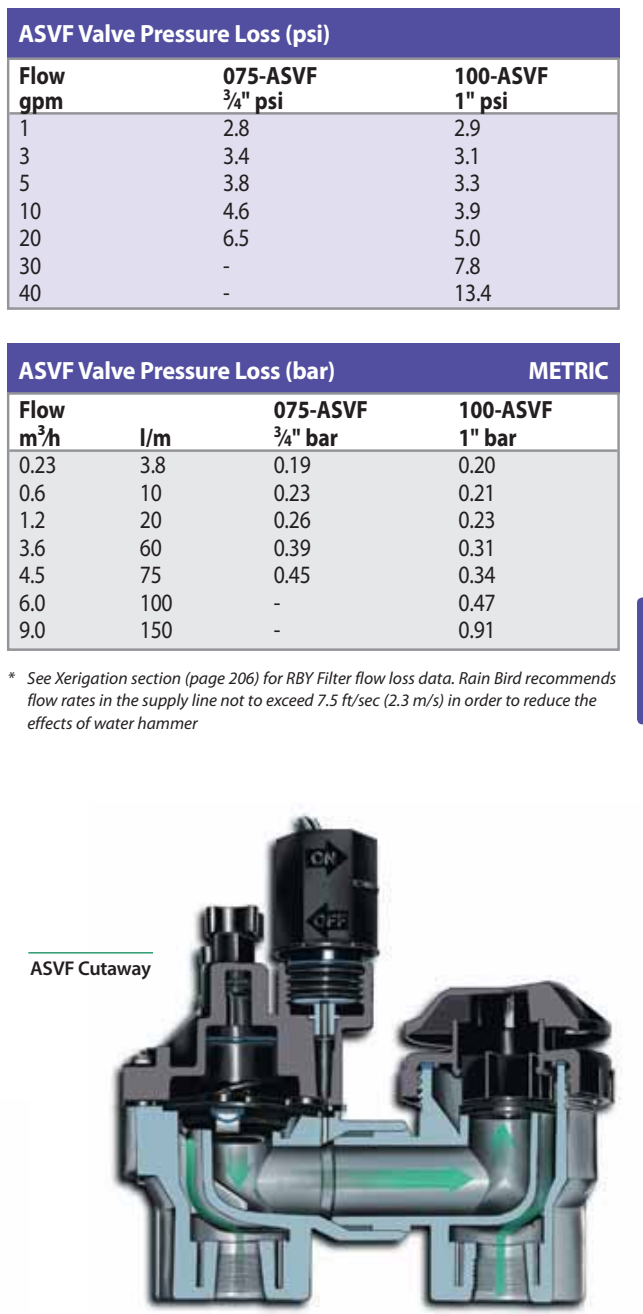
<style>
.page{position:relative;width:643px;height:1314px;background:#fff}
.page>*{position:absolute;margin:0;border:0;box-sizing:border-box;transform-origin:0 0}
.t1{font:25px "Myriad Pro";letter-spacing:-.01em;color:#231f20;scale:.87 1}
.t2{font:700 25px "Myriad Pro";color:#231f20;scale:.87 1}
.t3{font:700 25px "Myriad Pro";letter-spacing:-.015em;color:#fff;scale:.96 1}
.t4{font:600 20px "Myriad Pro";letter-spacing:-.015em;color:#231f20}
.t5{font:italic 17.5px/22.5px "Myriad Pro";color:#231f20}
.s1{font-size:16.25px}
</style>
<div class="page">
<svg style="left:637px;top:597px;width:5px;height:127px"></svg>
<img style="left:90px;top:806px;width:532px;height:508px">
<hr style="left:28px;top:952px;width:125px;height:1px;background:#008752">
<div style="left:7px;top:114px;width:612px;height:195px;background:#e0deef"></div>
<div style="left:7px;top:9px;width:612px;height:50px;background:#524fa1"></div>
<hr style="left:9px;top:112px;width:608px;height:3px;background:#939598">
<div style="left:7px;top:57px;width:612px;height:253px;border:2px solid #939598"></div>
<div style="left:7px;top:451px;width:612px;height:199px;background:#e6e7e8"></div>
<div style="left:7px;top:343px;width:612px;height:50px;background:#524fa1"></div>
<hr style="left:9px;top:449px;width:608px;height:3px;background:#939598">
<div style="left:7px;top:392px;width:612px;height:259px;border:2px solid #939598"></div>
<h1 class="t3" style="left:18px;top:25px;width:326px">ASVF Valve Pressure Loss (psi)</h1>
<h1 class="t2" style="left:19px;top:66px;width:54px">Flow</h1>
<h1 class="t2" style="left:223px;top:66px;width:110px">075-ASVF</h1>
<h1 class="t2" style="left:454px;top:66px;width:110px">100-ASVF</h1>
<h1 class="t2" style="left:19px;top:91px;width:52px">gpm</h1>
<h1 class="t2" style="left:223px;top:91px;width:71px"><sup>3</sup>⁄<span class="s1">4</span>" psi</h1>
<h1 class="t2" style="left:454px;top:91px;width:63px">1" psi</h1>
<h1 class="t1" style="left:19px;top:112px;width:14px">1</h1>
<h1 class="t1" style="left:223px;top:112px;width:32px">2.8</h1>
<h1 class="t1" style="left:454px;top:112px;width:32px">2.9</h1>
<h1 class="t1" style="left:19px;top:140px;width:14px">3</h1>
<h1 class="t1" style="left:223px;top:140px;width:32px">3.4</h1>
<h1 class="t1" style="left:454px;top:140px;width:32px">3.1</h1>
<h1 class="t1" style="left:19px;top:167px;width:14px">5</h1>
<h1 class="t1" style="left:223px;top:167px;width:32px">3.8</h1>
<h1 class="t1" style="left:454px;top:167px;width:32px">3.3</h1>
<h1 class="t1" style="left:19px;top:195px;width:27px">10</h1>
<h1 class="t1" style="left:223px;top:195px;width:32px">4.6</h1>
<h1 class="t1" style="left:454px;top:195px;width:32px">3.9</h1>
<h1 class="t1" style="left:19px;top:222px;width:27px">20</h1>
<h1 class="t1" style="left:223px;top:222px;width:32px">6.5</h1>
<h1 class="t1" style="left:454px;top:222px;width:32px">5.0</h1>
<h1 class="t1" style="left:19px;top:250px;width:27px">30</h1>
<h1 class="t1" style="left:223px;top:250px;width:9px">-</h1>
<h1 class="t1" style="left:454px;top:250px;width:32px">7.8</h1>
<h1 class="t1" style="left:19px;top:277px;width:27px">40</h1>
<h1 class="t1" style="left:223px;top:277px;width:9px">-</h1>
<h1 class="t1" style="left:454px;top:277px;width:44px">13.4</h1>
<h1 class="t3" style="left:18px;top:361px;width:331px">ASVF Valve Pressure Loss (bar)</h1>
<h1 class="t3" style="left:528px;top:361px;width:85px">METRIC</h1>
<h1 class="t2" style="left:19px;top:401px;width:54px">Flow</h1>
<h1 class="t2" style="left:273px;top:401px;width:110px">075-ASVF</h1>
<h1 class="t2" style="left:458px;top:401px;width:110px">100-ASVF</h1>
<h1 class="t2" style="left:19px;top:428px;width:49px">m3⁄h</h1>
<h1 class="t2" style="left:140px;top:428px;width:38px">l/m</h1>
<h1 class="t2" style="left:273px;top:428px;width:76px"><sup>3</sup>⁄<span class="s1">4</span>" bar</h1>
<h1 class="t2" style="left:458px;top:428px;width:68px">1" bar</h1>
<h1 class="t1" style="left:19px;top:450px;width:44px">0.23</h1>
<h1 class="t1" style="left:140px;top:450px;width:32px">3.8</h1>
<h1 class="t1" style="left:273px;top:450px;width:44px">0.19</h1>
<h1 class="t1" style="left:458px;top:450px;width:44px">0.20</h1>
<h1 class="t1" style="left:19px;top:477px;width:32px">0.6</h1>
<h1 class="t1" style="left:140px;top:477px;width:27px">10</h1>
<h1 class="t1" style="left:273px;top:477px;width:44px">0.23</h1>
<h1 class="t1" style="left:458px;top:477px;width:44px">0.21</h1>
<h1 class="t1" style="left:19px;top:505px;width:32px">1.2</h1>
<h1 class="t1" style="left:140px;top:505px;width:27px">20</h1>
<h1 class="t1" style="left:273px;top:505px;width:44px">0.26</h1>
<h1 class="t1" style="left:458px;top:505px;width:44px">0.23</h1>
<h1 class="t1" style="left:19px;top:532px;width:32px">3.6</h1>
<h1 class="t1" style="left:140px;top:532px;width:27px">60</h1>
<h1 class="t1" style="left:273px;top:532px;width:44px">0.39</h1>
<h1 class="t1" style="left:458px;top:532px;width:44px">0.31</h1>
<h1 class="t1" style="left:19px;top:560px;width:32px">4.5</h1>
<h1 class="t1" style="left:140px;top:560px;width:27px">75</h1>
<h1 class="t1" style="left:273px;top:560px;width:44px">0.45</h1>
<h1 class="t1" style="left:458px;top:560px;width:44px">0.34</h1>
<h1 class="t1" style="left:19px;top:587px;width:32px">6.0</h1>
<h1 class="t1" style="left:140px;top:587px;width:39px">100</h1>
<h1 class="t1" style="left:273px;top:587px;width:9px">-</h1>
<h1 class="t1" style="left:458px;top:587px;width:44px">0.47</h1>
<h1 class="t1" style="left:19px;top:615px;width:32px">9.0</h1>
<h1 class="t1" style="left:140px;top:615px;width:39px">150</h1>
<h1 class="t1" style="left:273px;top:615px;width:9px">-</h1>
<h1 class="t1" style="left:458px;top:615px;width:44px">0.91</h1>
<p class="t5" style="left:27px;top:668px;width:590px;text-indent:-20px">* See Xerigation section (page 206) for RBY Filter flow loss data. Rain Bird recommends flow rates in the supply line not to exceed 7.5 ft/sec (2.3 m/s) in order to reduce the effects of water hammer</p>
<p class="t4" style="left:30px;top:961px;width:122px">ASVF Cutaway</p>
</div>
